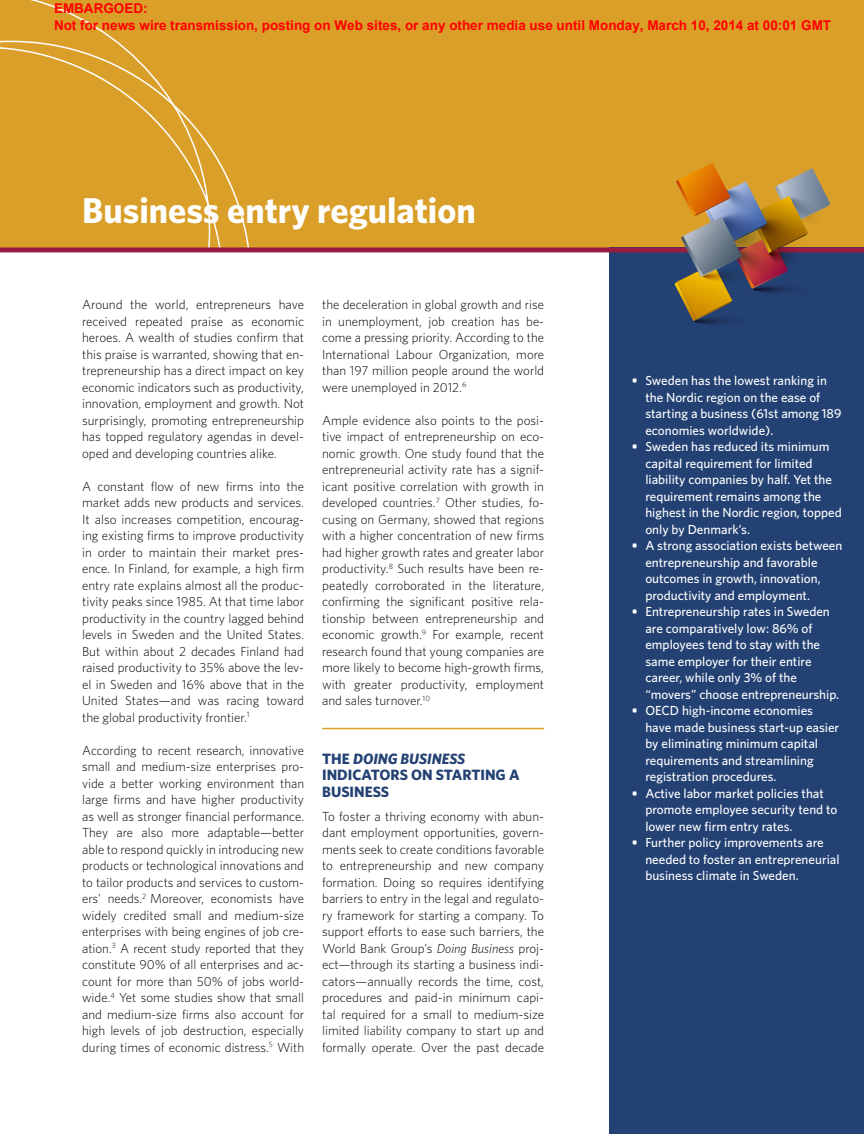
<style>
.page{position:relative;width:864px;height:1134px;background:#fff}
.page>*{position:absolute;margin:0;border:0;box-sizing:border-box;transform-origin:0 0}
.t1{font:700 36px "Whitney";color:#fff}
.t2{font:700 15px/16.5px "Whitney";color:#234173}
.t3{font:700 13.5px/16.2px "Arial";color:#f00}
.t4{font:300 13.2px/16.5px "Whitney";color:#000;text-align:justify}
.t5{font:500 13.2px/16.5px "Whitney";color:#fff}
.s1{font-style:italic}
.s2{font-weight:600}
</style>
<div class="page">
<div style="left:0;top:0;width:864px;height:250px;background:#da9f28"></div>
<svg style="left:211px;top:148px;width:40px;height:105px"></svg>
<svg style="left:46px;top:3px;width:165px;height:250px"></svg>
<svg style="left:30px;top:0;width:16px;height:5px"></svg>
<svg style="left:0;top:40px;width:46px;height:213px"></svg>
<div style="left:609px;top:248px;width:255px;height:886px;background:#234173"></div>
<div style="left:0;top:247px;width:864px;height:5px;background:#991b42"></div>
<hr style="left:322px;top:728px;width:222px;height:1px;background:#da9f28">
<svg style="left:675px;top:163px;width:159px;height:162px"></svg>
<p class="t3" style="left:54px;top:1px;width:779px">EMBARGOED:<br>Not for news wire transmission, posting on Web sites, or any other media use until Monday, March 10, 2014 at 00:01 GMT</p>
<h1 class="t1" style="left:82px;top:187px;width:395px">Business entry regulation</h1>
<p class="t4" style="left:82px;top:296px;width:224px">Around the world, entrepreneurs have received repeated praise as economic heroes. A wealth of studies confirm that this praise is warranted, showing that en&shy;trepreneurship has a direct impact on key economic indicators such as productivity, innovation, employment and growth. Not surprisingly, promoting entrepreneurship has topped regulatory agendas in devel&shy;oped and developing countries alike.</p>
<p class="t4" style="left:82px;top:478px;width:224px">A constant flow of new firms into the market adds new products and services.<br>It also increases competition, encourag&shy;ing existing firms to improve productivity in order to maintain their market pres&shy;ence. In Finland, for example, a high firm entry rate explains almost all the produc&shy;tivity peaks since 1985. At that time labor productivity in the country lagged behind levels in Sweden and the United States.<br>But within about 2 decades Finland had raised productivity to 35% above the lev&shy;el in Sweden and 16% above that in the United States—and was racing toward the global productivity frontier.<sup>1</sup></p>
<p class="t4" style="left:82px;top:742px;width:224px">According to recent research, innovative small and medium-size enterprises pro&shy;vide a better working environment than large firms and have higher productivity as well as stronger financial performance.<br>They are also more adaptable—better able to respond quickly in introducing new products or technological innovations and to tailor products and services to custom&shy;ers’ needs.<sup>2</sup> Moreover, economists have widely credited small and medium-size enterprises with being engines of job cre&shy;ation.<sup>3</sup> A recent study reported that they constitute 90% of all enterprises and ac&shy;count for more than 50% of jobs world&shy;wide.<sup>4</sup> Yet some studies show that small and medium-size firms also account for high levels of job destruction, especially during times of economic distress.<sup>5</sup> With</p>
<p class="t4" style="left:322px;top:296px;width:224px">the deceleration in global growth and rise in unemployment, job creation has be&shy;come a pressing priority. According to the International Labour Organization, more than 197 million people around the world were unemployed in 2012.<sup>6</sup></p>
<p class="t4" style="left:322px;top:412px;width:224px">Ample evidence also points to the posi&shy;tive impact of entrepreneurship on eco&shy;nomic growth. One study found that the entrepreneurial activity rate has a signif&shy;icant positive correlation with growth in developed countries.<sup>7</sup> Other studies, fo&shy;cusing on Germany, showed that regions with a higher concentration of new firms had higher growth rates and greater labor productivity.<sup>8</sup> Such results have been re&shy;peatedly corroborated in the literature, confirming the significant positive rela&shy;tionship between entrepreneurship and economic growth.<sup>9</sup> For example, recent research found that young companies are more likely to become high-growth firms, with greater productivity, employment and sales turnover.<sup>10</sup></p>
<p class="t2" style="left:322px;top:750px;width:199px">THE <span class="s1">DOING BUSINESS<br></span>INDICATORS ON STARTING A<br>BUSINESS</p>
<p class="t4" style="left:322px;top:808px;width:224px">To foster a thriving economy with abun&shy;dant employment opportunities, govern&shy;ments seek to create conditions favorable to entrepreneurship and new company formation. Doing so requires identifying barriers to entry in the legal and regulato&shy;ry framework for starting a company. To support efforts to ease such barriers, the World Bank Group’s <span class="s1">Doing Business</span> proj&shy;ect—through its starting a business indi&shy;cators—annually records the time, cost, procedures and paid-in minimum capi&shy;tal required for a small to medium-size limited liability company to start up and formally operate. Over the past decade</p>
<p class="t5" style="left:645px;top:372px;width:198px;text-indent:-14px"><span class="s2">•</span> Sweden has the lowest ranking in the Nordic region on the ease of starting a business (61st among 189 economies worldwide).</p>
<p class="t5" style="left:645px;top:438px;width:198px;text-indent:-14px"><span class="s2">•</span> Sweden has reduced its minimum capital requirement for limited liability companies by half. Yet the requirement remains among the highest in the Nordic region, topped only by Denmark’s.</p>
<p class="t5" style="left:645px;top:537px;width:199px;text-indent:-14px"><span class="s2">•</span> A strong association exists between entrepreneurship and favorable outcomes in growth, innovation, productivity and employment.</p>
<p class="t5" style="left:645px;top:603px;width:195px;text-indent:-14px"><span class="s2">•</span> Entrepreneurship rates in Sweden are comparatively low: 86% of employees tend to stay with the same employer for their entire career, while only 3% of the “movers” choose entrepreneurship.</p>
<p class="t5" style="left:645px;top:702px;width:195px;text-indent:-14px"><span class="s2">•</span> OECD high-income economies have made business start-up easier by eliminating minimum capital requirements and streamlining registration procedures.</p>
<p class="t5" style="left:645px;top:785px;width:194px;text-indent:-14px"><span class="s2">•</span> Active labor market policies that promote employee security tend to lower new firm entry rates.</p>
<p class="t5" style="left:645px;top:834px;width:196px;text-indent:-14px"><span class="s2">•</span> Further policy improvements are needed to foster an entrepreneurial business climate in Sweden.</p>
</div>
